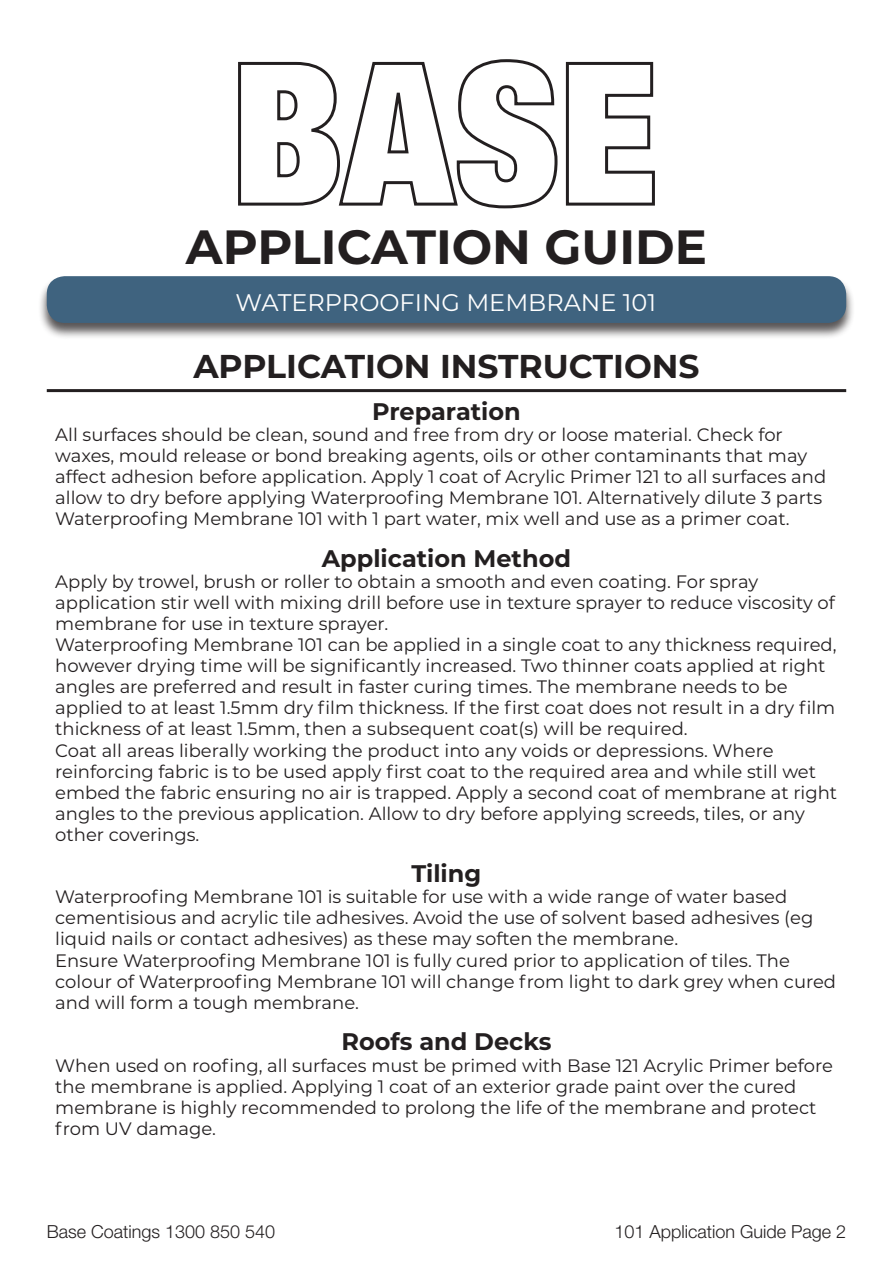
<style>
.page{position:relative;width:893px;height:1263px;background:#fff}
.page>*{position:absolute;margin:0;border:0;box-sizing:border-box;transform-origin:0 0}
.t1{font:700 48px "Montserrat";color:#231f20}
.t2{font:700 33px "Montserrat";color:#231f20}
.t3{font:700 24px "Montserrat";color:#231f20}
.t4{font:24px "Montserrat";color:#fff}
.t5{font:18px/21px "Montserrat";color:#231f20}
.t6{font:300 18px "Helvetica Neue LT Std";color:#231f20}
</style>
<div class="page">
<svg style="left:238px;top:59px;width:417px;height:150px"></svg>
<div style="left:38px;top:276px;width:816px;height:64px;background:#231f20;opacity:.75"></div>
<div style="left:47px;top:276px;width:799px;height:47px;background:#3f637f;border-radius:18px"></div>
<hr style="left:47px;top:389px;width:799px;height:3px;background:#231f20">
<h1 class="t1" style="left:186px;top:212px;width:523px">APPLICATION GUIDE</h1>
<h3 class="t4" style="left:236px;top:286px;width:422px">WATERPROOFING MEMBRANE 101</h3>
<h2 class="t2" style="left:193px;top:343px;width:508px">APPLICATION INSTRUCTIONS</h2>
<h3 class="t3" style="left:372px;top:395px;width:150px">Preparation</h3>
<p class="t5" style="left:55px;top:424px;width:773px">All surfaces should be clean, sound and free from dry or loose material. Check for waxes, mould release or bond breaking agents, oils or other contaminants that may affect adhesion before application. Apply 1 coat of Acrylic Primer 121 to all surfaces and allow to dry before applying Waterproofing Membrane 101. Alternatively dilute 3 parts Waterproofing Membrane 101 with 1 part water, mix well and use as a primer coat.</p>
<h3 class="t3" style="left:322px;top:542px;width:251px">Application Method</h3>
<p class="t5" style="left:55px;top:571px;width:783px">Apply by trowel, brush or roller to obtain a smooth and even coating. For spray application stir well with mixing drill before use in texture sprayer to reduce viscosity of membrane for use in texture sprayer.<br>Waterproofing Membrane 101 can be applied in a single coat to any thickness required, however drying time will be significantly increased. Two thinner coats applied at right angles are preferred and result in faster curing times. The membrane needs to be applied to at least 1.5mm dry film thickness. If the first coat does not result in a dry film thickness of at least 1.5mm, then a subsequent coat(s) will be required.<br>Coat all areas liberally working the product into any voids or depressions. Where reinforcing fabric is to be used apply first coat to the required area and while still wet embed the fabric ensuring no air is trapped. Apply a second coat of membrane at right angles to the previous application. Allow to dry before applying screeds, tiles, or any other coverings.</p>
<h3 class="t3" style="left:412px;top:857px;width:71px">Tiling</h3>
<p class="t5" style="left:55px;top:886px;width:782px">Waterproofing Membrane 101 is suitable for use with a wide range of water based cementisious and acrylic tile adhesives. Avoid the use of solvent based adhesives (eg liquid nails or contact adhesives) as these may soften the membrane.<br>Ensure Waterproofing Membrane 101 is fully cured prior to application of tiles. The colour of Waterproofing Membrane 101 will change from light to dark grey when cured and will form a tough membrane.</p>
<h3 class="t3" style="left:341px;top:1025px;width:212px">Roofs and Decks</h3>
<p class="t5" style="left:55px;top:1054px;width:779px">When used on roofing, all surfaces must be primed with Base 121 Acrylic Primer before the membrane is applied. Applying 1 coat of an exterior grade paint over the cured membrane is highly recommended to prolong the life of the membrane and protect from UV damage.</p>
<p class="t6" style="left:47px;top:1221px;width:230px">Base Coatings 1300 850 540</p>
<p class="t6" style="left:614px;top:1221px;width:233px">101 Application Guide Page 2</p>
</div>
